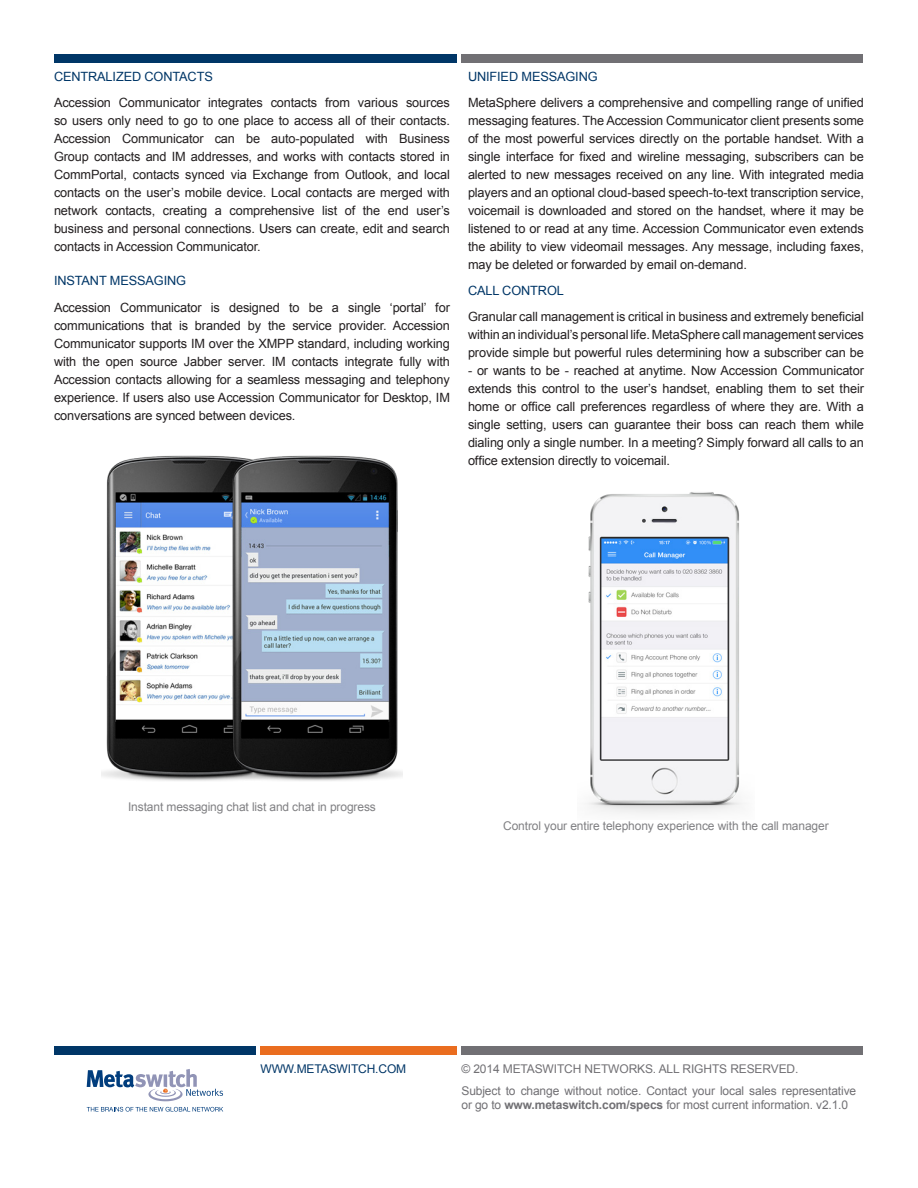
<style>
.page{position:relative;width:918px;height:1188px;background:#fff}
.page>*{position:absolute;margin:0;border:0;box-sizing:border-box;transform-origin:0 0}
.Body_Text{font:12.75px/18px "Arial";letter-spacing:-.01em;color:#231f20;text-align:justify}
.Heading_2{font:12.75px "Arial";letter-spacing:-.01em;color:#003667}
.Body_Text-2{font:12.75px "Arial";letter-spacing:-.01em;color:#003667}
.t1{font:12px/22.5px "Arial";letter-spacing:-.01em;color:#717074}
.Captions{font:12px "Arial";letter-spacing:-.01em;color:#808083}
.t2{font:12px "Arial";letter-spacing:-.01em;color:#003667}
.s1{font-weight:700}
</style>
<div class="page">
<div style="left:261px;top:1047px;width:196px;height:8px;background:#ea6d1f"></div>
<div style="left:461px;top:1046px;width:402px;height:9px;background:#717074"></div>
<div style="left:54px;top:1047px;width:202px;height:8px;background:#003667"></div>
<div style="left:54px;top:54px;width:403px;height:9px;background:#003667"></div>
<div style="left:461px;top:54px;width:402px;height:9px;background:#717074"></div>
<svg style="left:87px;top:1069px;width:136px;height:32px"></svg>
<svg style="left:87px;top:1107px;width:136px;height:5px"></svg>
<img style="left:587px;top:492px;width:156px;height:322px">
<img style="left:101px;top:456px;width:125px;height:325px">
<img style="left:226px;top:456px;width:177px;height:325px">
<p class="Heading_2" style="left:54px;top:68px;width:160px">CENTRALIZED CONTACTS</p>
<p class="Body_Text" style="left:54px;top:93px;width:397px">Accession Communicator integrates contacts from various sources so users only need to go to one place to access all of their contacts.<br>Accession Communicator can be auto-populated with Business Group contacts and IM addresses, and works with contacts stored in CommPortal, contacts synced via Exchange from Outlook, and local contacts on the user’s mobile device. Local contacts are merged with network contacts, creating a comprehensive list of the end user’s business and personal connections. Users can create, edit and search contacts in Accession Communicator.</p>
<p class="Heading_2" style="left:54px;top:273px;width:134px">INSTANT MESSAGING</p>
<p class="Body_Text" style="left:54px;top:298px;width:397px">Accession Communicator is designed to be a single ‘portal’ for communications that is branded by the service provider. Accession Communicator supports IM over the XMPP standard, including working with the open source Jabber server. IM contacts integrate fully with Accession contacts allowing for a seamless messaging and telephony experience. If users also use Accession Communicator for Desktop, IM conversations are synced between devices.</p>
<p class="Heading_2" style="left:468px;top:68px;width:131px">UNIFIED MESSAGING</p>
<p class="Body_Text" style="left:468px;top:93px;width:397px">MetaSphere delivers a comprehensive and compelling range of unified messaging features. The Accession Communicator client presents some of the most powerful services directly on the portable handset. With a single interface for fixed and wireline messaging, subscribers can be alerted to new messages received on any line. With integrated media players and an optional cloud-based speech-to-text transcription service, voicemail is downloaded and stored on the handset, where it may be listened to or read at any time. Accession Communicator even extends the ability to view videomail messages. Any message, including faxes, may be deleted or forwarded by email on-demand.</p>
<p class="Body_Text-2" style="left:468px;top:282px;width:97px">CALL CONTROL</p>
<p class="Body_Text" style="left:468px;top:308px;width:397px">Granular call management is critical in business and extremely beneficial within an individual’s personal life. MetaSphere call management services provide simple but powerful rules determining how a subscriber can be</p>
<p class="Body_Text" style="left:468px;top:362px;width:397px">- or wants to be - reached at anytime. Now Accession Communicator extends this control to the user’s handset, enabling them to set their home or office call preferences regardless of where they are. With a single setting, users can guarantee their boss can reach them while dialing only a single number. In a meeting? Simply forward all calls to an office extension directly to voicemail.</p>
<p class="Captions" style="left:128px;top:799px;width:249px">Instant messaging chat list and chat in progress</p>
<p class="Captions" style="left:503px;top:818px;width:327px">Control your entire telephony experience with the call manager</p>
<p class="t2" style="left:261px;top:1061px;width:147px">WWW.METASWITCH.COM</p>
<p class="t1" style="left:461px;top:1057px;width:396px">© 2014 METASWITCH NETWORKS. ALL RIGHTS RESERVED.<br>Subject to change without notice. Contact your local sales representative</p>
<p class="t1" style="left:461px;top:1094px;width:388px">or go to <span class="s1">www.metaswitch.com/specs</span> for most current information. v2.1.0</p>
</div>
